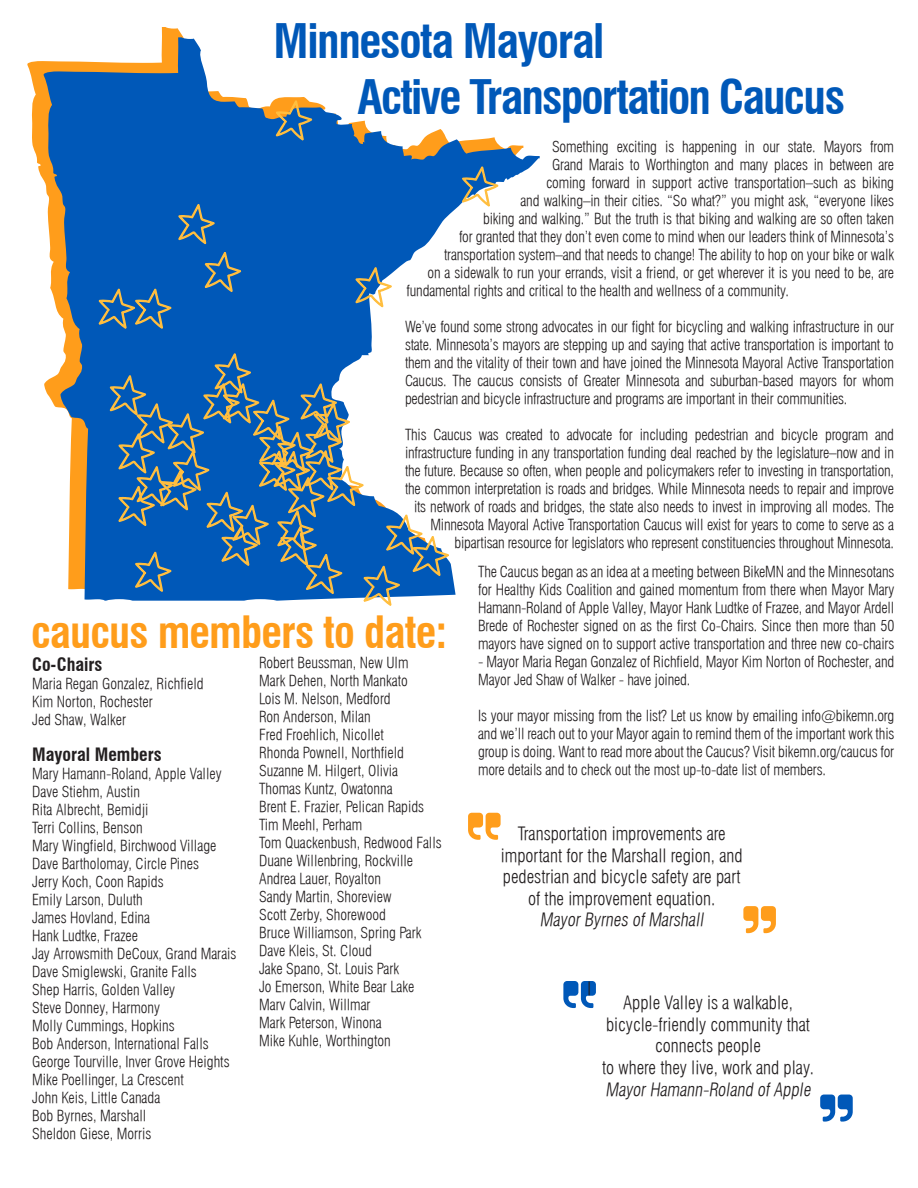
<style>
.page{position:relative;width:918px;height:1188px;background:#fff}
.page>*{position:absolute;margin:0;border:0;box-sizing:border-box;transform-origin:0 0}
.t1{font:700 condensed 46.5px "Swiss 721 BT";letter-spacing:-.04em;color:#0058b8}
.t2{font:700 condensed 43.5px "Swiss 721 BT";letter-spacing:-.02em;color:#ff9d1b}
.t3{font:18px/21.6px "Swiss 721 Light Condensed BT";color:#231f20;text-align:center}
.t4{font:700 condensed 18px "Swiss 721 BT";color:#231f20}
.t5{font:15px/18px "Swiss 721 Light Condensed BT";letter-spacing:-.01em;color:#231f20;text-align:justify}
</style>
<div class="page">
<svg style="left:468px;top:813px;width:33px;height:27px"></svg>
<svg style="left:743px;top:906px;width:33px;height:27px"></svg>
<svg style="left:820px;top:1095px;width:33px;height:27px"></svg>
<svg style="left:27px;top:27px;width:156px;height:154px"></svg>
<svg style="left:44px;top:37px;width:496px;height:564px"></svg>
<svg style="left:274px;top:99px;width:40px;height:55px;background:#567489"></svg>
<svg style="left:461px;top:165px;width:39px;height:55px"></svg>
<svg style="left:354px;top:265px;width:39px;height:56px"></svg>
<svg style="left:97px;top:202px;width:146px;height:140px;background:#105eb0"></svg>
<svg style="left:108px;top:352px;width:342px;height:254px"></svg>
<svg style="left:563px;top:981px;width:33px;height:27px"></svg>
<p class="t1" style="left:274px;top:13px;width:332px">Minnesota Mayoral</p>
<p class="t1" style="left:358px;top:69px;width:489px">Active Transportation Caucus</p>
<p class="t5" style="left:552px;top:137px;width:344px">Something exciting is happening in our state. Mayors from</p>
<p class="t5" style="left:552px;top:155px;width:344px">Grand Marais to Worthington and many places in between are</p>
<p class="t5" style="left:546px;top:173px;width:350px">coming forward in support active transportation–such as biking</p>
<p class="t5" style="left:520px;top:191px;width:375px">and walking–in their cities. “So what?” you might ask, “everyone likes</p>
<p class="t5" style="left:483px;top:209px;width:412px">biking and walking.” But the truth is that biking and walking are so often taken</p>
<p class="t5" style="left:459px;top:227px;width:437px">for granted that they don’t even come to mind when our leaders think of Minnesota’s</p>
<p class="t5" style="left:444px;top:245px;width:452px">transportation system–and that needs to change! The ability to hop on your bike or walk</p>
<p class="t5" style="left:428px;top:263px;width:468px">on a sidewalk to run your errands, visit a friend, or get wherever it is you need to be, are</p>
<p class="t5" style="left:406px;top:281px;width:384px">fundamental rights and critical to the health and wellness of a community.</p>
<p class="t5" style="left:405px;top:317px;width:491px">We’ve found some strong advocates in our fight for bicycling and walking infrastructure in our state. Minnesota’s mayors are stepping up and saying that active transportation is important to them and the vitality of their town and have joined the Minnesota Mayoral Active Transportation Caucus. The caucus consists of Greater Minnesota and suburban-based mayors for whom pedestrian and bicycle infrastructure and programs are important in their communities.</p>
<p class="t5" style="left:405px;top:425px;width:491px;text-align:right">This Caucus was created to advocate for including pedestrian and bicycle program and infrastructure funding in any transportation funding deal reached by the legislature–now and in the future. Because so often, when people and policymakers refer to investing in transportation, the common interpretation is roads and bridges. While Minnesota needs to repair and improve its network of roads and bridges, the state also needs to invest in improving all modes. The Minnesota Mayoral Active Transportation Caucus will exist for years to come to serve as a bipartisan resource for legislators who represent constituencies throughout Minnesota.</p>
<p class="t5" style="left:478px;top:563px;width:418px">The Caucus began as an idea at a meeting between BikeMN and the Minnesotans for Healthy Kids Coalition and gained momentum from there when Mayor Mary Hamann-Roland of Apple Valley, Mayor Hank Ludtke of Frazee, and Mayor Ardell Brede of Rochester signed on as the first Co-Chairs. Since then more than 50 mayors have signed on to support active transportation and three new co-chairs</p>
<p class="t5" style="left:478px;top:653px;width:418px">- Mayor Maria Regan Gonzalez of Richfield, Mayor Kim Norton of Rochester, and<br>Mayor Jed Shaw of Walker - have joined.</p>
<p class="t5" style="left:478px;top:707px;width:418px">Is your mayor missing from the list? Let us know by emailing info@bikemn.org and we’ll reach out to your Mayor again to remind them of the important work this group is doing. Want to read more about the Caucus? Visit bikemn.org/caucus for more details and to check out the most up-to-date list of members.</p>
<p class="t2" style="left:31px;top:606px;width:418px">caucus members to date:</p>
<p class="t4" style="left:32px;top:653px;width:72px">Co-Chairs</p>
<p class="t5" style="left:32px;top:674px;width:173px">Maria Regan Gonzalez, Richfield</p>
<p class="t5" style="left:32px;top:692px;width:122px">Kim Norton, Rochester</p>
<p class="t5" style="left:32px;top:710px;width:96px">Jed Shaw, Walker</p>
<p class="t4" style="left:32px;top:743px;width:131px">Mayoral Members</p>
<p class="t5" style="left:32px;top:764px;width:191px">Mary Hamann-Roland, Apple Valley</p>
<p class="t5" style="left:32px;top:782px;width:109px">Dave Stiehm, Austin</p>
<p class="t5" style="left:32px;top:800px;width:118px">Rita Albrecht, Bemidji</p>
<p class="t5" style="left:32px;top:818px;width:112px">Terri Collins, Benson</p>
<p class="t5" style="left:32px;top:836px;width:186px">Mary Wingfield, Birchwood Village</p>
<p class="t5" style="left:32px;top:854px;width:168px">Dave Bartholomay, Circle Pines</p>
<p class="t5" style="left:32px;top:872px;width:133px">Jerry Koch, Coon Rapids</p>
<p class="t5" style="left:32px;top:890px;width:112px">Emily Larson, Duluth</p>
<p class="t5" style="left:32px;top:908px;width:120px">James Hovland, Edina</p>
<p class="t5" style="left:32px;top:926px;width:107px">Hank Ludtke, Frazee</p>
<p class="t5" style="left:32px;top:944px;width:206px">Jay Arrowsmith DeCoux, Grand Marais</p>
<p class="t5" style="left:32px;top:962px;width:166px">Dave Smiglewski, Granite Falls</p>
<p class="t5" style="left:32px;top:980px;width:145px">Shep Harris, Golden Valley</p>
<p class="t5" style="left:32px;top:998px;width:129px">Steve Donney, Harmony</p>
<p class="t5" style="left:32px;top:1016px;width:144px">Molly Cummings, Hopkins</p>
<p class="t5" style="left:32px;top:1034px;width:178px">Bob Anderson, International Falls</p>
<p class="t5" style="left:32px;top:1052px;width:199px">George Tourville, Inver Grove Heights</p>
<p class="t5" style="left:32px;top:1070px;width:153px">Mike Poellinger, La Crescent</p>
<p class="t5" style="left:32px;top:1088px;width:130px">John Keis, Little Canada</p>
<p class="t5" style="left:32px;top:1106px;width:116px">Bob Byrnes, Marshall</p>
<p class="t5" style="left:32px;top:1124px;width:121px">Sheldon Giese, Morris</p>
<p class="t5" style="left:259px;top:654px;width:151px">Robert Beussman, New Ulm</p>
<p class="t5" style="left:259px;top:672px;width:150px">Mark Dehen, North Mankato</p>
<p class="t5" style="left:259px;top:690px;width:133px">Lois M. Nelson, Medford</p>
<p class="t5" style="left:259px;top:708px;width:113px">Ron Anderson, Milan</p>
<p class="t5" style="left:259px;top:726px;width:126px">Fred Froehlich, Nicollet</p>
<p class="t5" style="left:259px;top:744px;width:147px">Rhonda Pownell, Northfield</p>
<p class="t5" style="left:259px;top:762px;width:140px">Suzanne M. Hilgert, Olivia</p>
<p class="t5" style="left:259px;top:780px;width:135px">Thomas Kuntz, Owatonna</p>
<p class="t5" style="left:259px;top:798px;width:167px">Brent E. Frazier, Pelican Rapids</p>
<p class="t5" style="left:259px;top:816px;width:105px">Tim Meehl, Perham</p>
<p class="t5" style="left:259px;top:834px;width:184px">Tom Quackenbush, Redwood Falls</p>
<p class="t5" style="left:259px;top:852px;width:156px">Duane Willenbring, Rockville</p>
<p class="t5" style="left:259px;top:870px;width:123px">Andrea Lauer, Royalton</p>
<p class="t5" style="left:259px;top:888px;width:134px">Sandy Martin, Shoreview</p>
<p class="t5" style="left:259px;top:906px;width:128px">Scott Zerby, Shorewood</p>
<p class="t5" style="left:259px;top:924px;width:164px">Bruce Williamson, Spring Park</p>
<p class="t5" style="left:259px;top:942px;width:114px">Dave Kleis, St. Cloud</p>
<p class="t5" style="left:259px;top:960px;width:141px">Jake Spano, St. Louis Park</p>
<p class="t5" style="left:259px;top:978px;width:157px">Jo Emerson, White Bear Lake</p>
<p class="t5" style="left:259px;top:996px;width:113px">Marv Calvin, Willmar</p>
<p class="t5" style="left:259px;top:1014px;width:124px">Mark Peterson, Winona</p>
<p class="t5" style="left:259px;top:1032px;width:133px">Mike Kuhle, Worthington</p>
<p class="t3" style="left:518px;top:823px;width:210px">Transportation improvements are</p>
<p class="t3" style="left:501px;top:844px;width:243px">important for the Marshall region, and</p>
<p class="t3" style="left:503px;top:866px;width:239px">pedestrian and bicycle safety are part</p>
<p class="t3" style="left:528px;top:887px;width:189px">of the improvement equation.</p>
<p class="t3" style="left:540px;top:909px;width:168px">Mayor Byrnes of Marshall</p>
<p class="t3" style="left:606px;top:992px;width:205px">Apple Valley is a walkable, bicycle-friendly community that connects people</p>
<p class="t3" style="left:602px;top:1057px;width:213px">to where they live, work and play.</p>
<p class="t3" style="left:606px;top:1078px;width:210px">Mayor Hamann-Roland of Apple</p>
</div>
